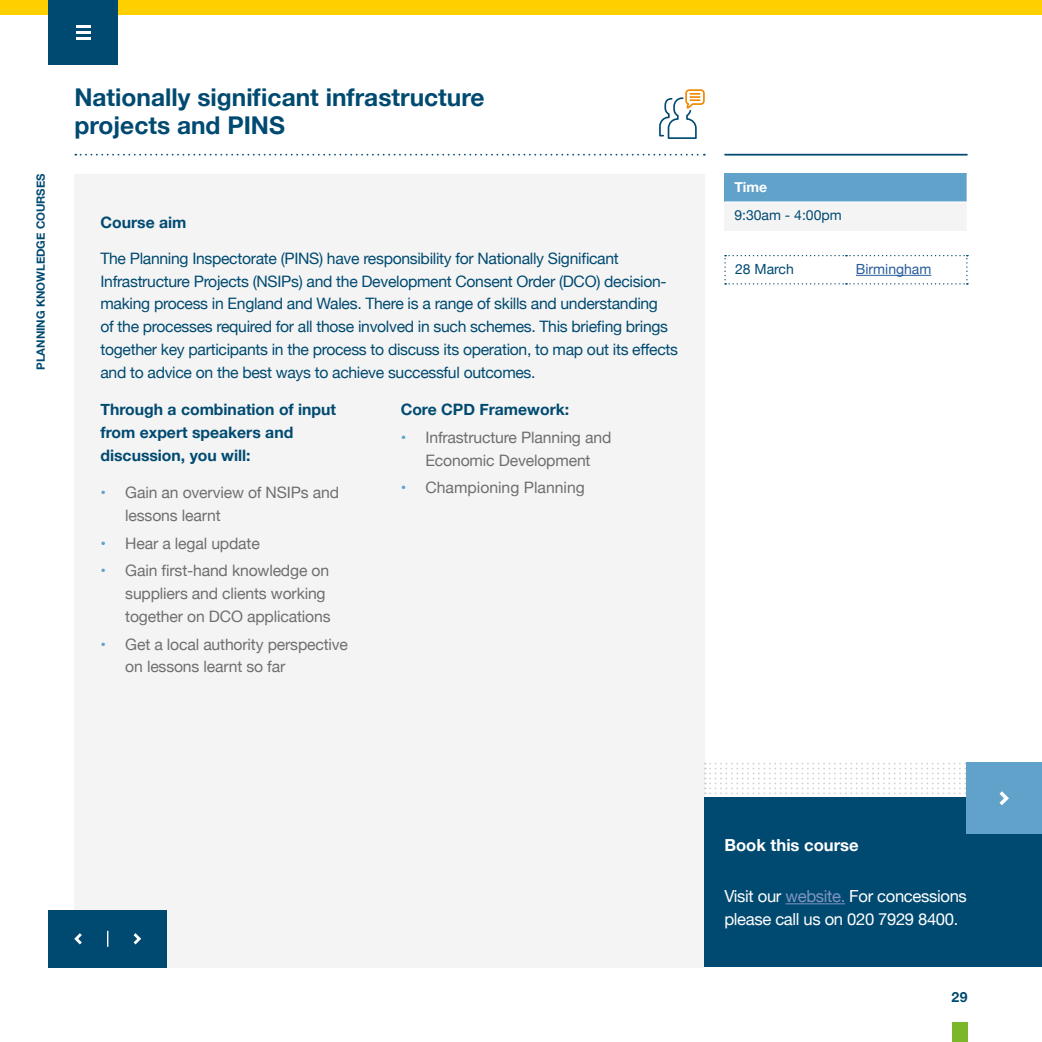
<style>
.page{position:relative;width:1042px;height:1042px;background:#fff}
.page>*{position:absolute;margin:0;border:0;box-sizing:border-box;transform-origin:0 0}
.t1{font:700 24.5px/28px "Helvetica Neue";color:#004a71}
.t2{font:16.62px/22.8px "Helvetica Neue";letter-spacing:-.02em;color:#fff}
.t3{font:700 16.62px "Helvetica Neue";color:#fff}
.t4{font:15.75px/22.8px "Helvetica Neue";letter-spacing:-.02em;color:#004a71}
.t5{font:15.75px/22.8px "Helvetica Neue";letter-spacing:-.01em;color:#706f6f}
.t6{font:700 15.75px/22.8px "Helvetica Neue";color:#004a71}
.t7{font:14px "Helvetica Neue";color:#004a71}
.t8{font:14px "Helvetica Neue";color:#275b9b}
.t9{font:700 14px "Helvetica Neue";color:#fff}
.t10{font:700 14px "Helvetica Neue";color:#004a71}
.t11{font:700 11.38px "Helvetica Neue";color:#004a71}
.s1{color:#60a2ca}
.s2{color:#8194c3}
</style>
<div class="page">
<div style="left:74px;top:174px;width:631px;height:793px;background:#f4f4f4"></div>
<svg style="left:75px;top:154px;width:630px;height:2px"></svg>
<hr style="left:724px;top:154px;width:243px;height:2px;background:#004a71">
<div style="left:0;top:0;width:1042px;height:15px;background:#ffd000"></div>
<div style="left:48px;top:0;width:70px;height:64px;background:#004a71"></div>
<hr style="left:76px;top:37px;width:15px;height:3px;background:#fff">
<svg style="left:76px;top:25px;width:15px;height:8px"></svg>
<div style="left:951px;top:1022px;width:16px;height:20px;background:#7ab729"></div>
<div style="left:724px;top:173px;width:243px;height:29px;background:#60a2ca"></div>
<div style="left:724px;top:202px;width:243px;height:28px;background:#f4f4f4"></div>
<hr style="left:724px;top:201px;width:243px;height:1px;background:#fff">
<svg style="left:966px;top:173px;width:1px;height:29px"></svg>
<svg style="left:724px;top:255px;width:244px;height:29px"></svg>
<hr style="left:856px;top:275px;width:75px;height:1px;background:#275b9b">
<svg style="left:659px;top:89px;width:46px;height:50px"></svg>
<div style="left:48px;top:910px;width:119px;height:57px;background:#004a71"></div>
<svg style="left:107px;top:931px;width:1px;height:16px"></svg>
<svg style="left:133px;top:933px;width:8px;height:12px"></svg>
<svg style="left:74px;top:933px;width:8px;height:12px"></svg>
<div style="left:705px;top:797px;width:337px;height:170px;background:#004a71"></div>
<svg style="left:705px;top:763px;width:337px;height:142px"></svg>
<p class="t11" style="left:32px;top:370px;width:198px;rotate:-90deg">PLANNING KNOWLEDGE COURSES</p>
<h1 class="t1" style="left:74px;top:84px;width:412px">Nationally significant infrastructure projects and PINS</h1>
<p class="t6" style="left:100px;top:211px;width:88px">Course aim</p>
<p class="t4" style="left:100px;top:248px;width:579px">The Planning Inspectorate (PINS) have responsibility for Nationally Significant Infrastructure Projects (NSIPs) and the Development Consent Order (DCO) decision&shy;making process in England and Wales. There is a range of skills and understanding<br>of the processes required for all those involved in such schemes. This briefing brings together key participants in the process to discuss its operation, to map out its effects and to advice on the best ways to achieve successful outcomes.</p>
<p class="t6" style="left:100px;top:399px;width:237px">Through a combination of input from expert speakers and discussion, you will:</p>
<p class="t5" style="left:125px;top:482px;width:215px;text-indent:-25px"><span class="s1">•</span> Gain an overview of NSIPs and lessons learnt</p>
<p class="t5" style="left:100px;top:533px;width:161px"><span class="s1">•</span> Hear a legal update</p>
<p class="t5" style="left:125px;top:560px;width:207px;text-indent:-25px"><span class="s1">•</span> Gain first-hand knowledge on suppliers and clients working together on DCO applications</p>
<p class="t5" style="left:125px;top:633px;width:224px;text-indent:-25px"><span class="s1">•</span> Get a local authority perspective on lessons learnt so far</p>
<p class="t6" style="left:401px;top:398px;width:170px">Core CPD Framework:</p>
<p class="t5" style="left:401px;top:427px;width:212px;text-align:center"><span class="s1">•</span> Infrastructure Planning and<br>Economic Development</p>
<p class="t5" style="left:401px;top:477px;width:186px"><span class="s1">•</span> Championing Planning</p>
<p class="t9" style="left:734px;top:176px;width:34px">Time</p>
<p class="t7" style="left:734px;top:205px;width:109px">9:30am - 4:00pm</p>
<p class="t7" style="left:735px;top:259px;width:60px">28 March</p>
<p class="t8" style="left:856px;top:259px;width:77px">Birmingham</p>
<p class="t3" style="left:724px;top:832px;width:136px">Book this course</p>
<p class="t2" style="left:724px;top:886px;width:244px">Visit our <span class="s2">website.</span> For concessions please call us on 020 7929 8400.</p>
<p class="t10" style="left:951px;top:986px;width:17px">29</p>
</div>
